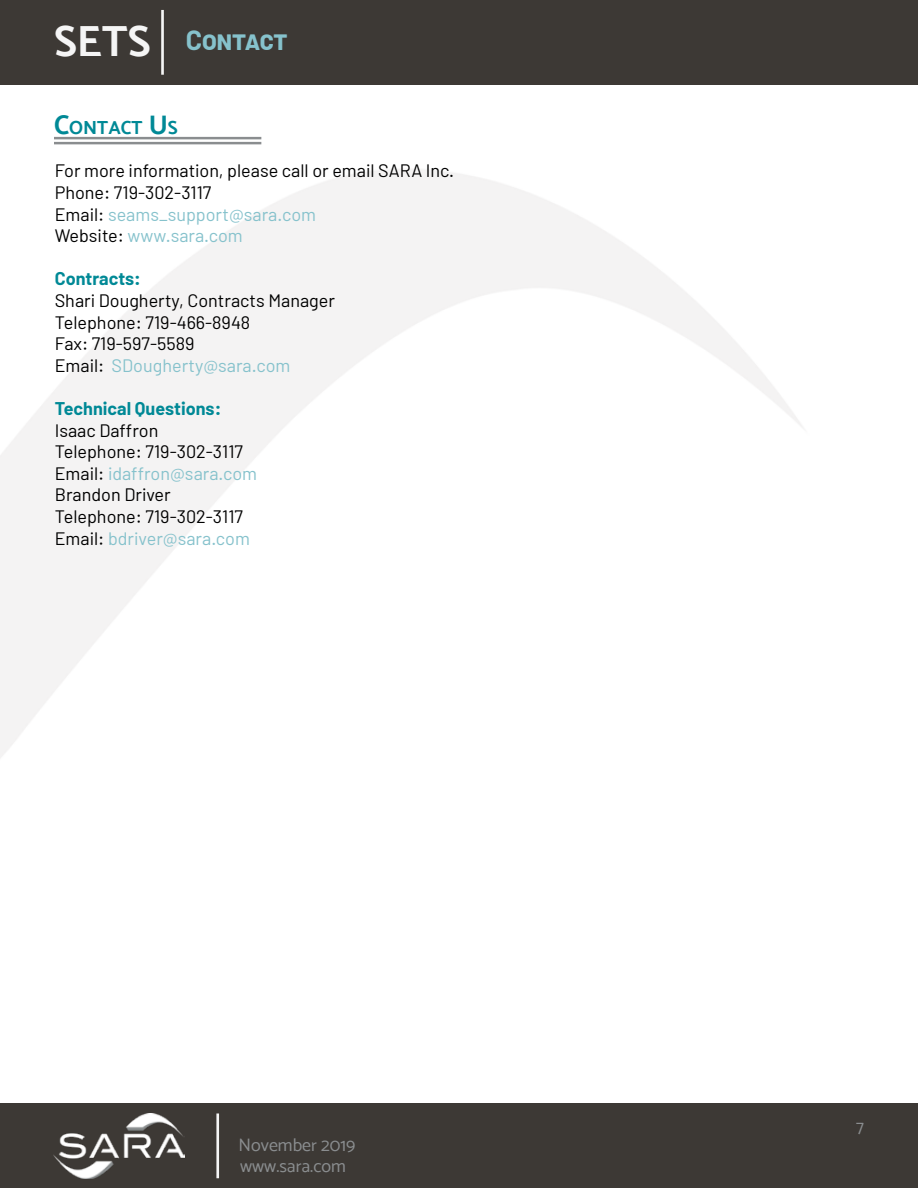
<style>
.page{position:relative;width:918px;height:1188px;background:#fff}
.page>*{position:absolute;margin:0;border:0;box-sizing:border-box;transform-origin:0 0}
.t1{font:700 43.5px "Catamaran";color:#f5f5f5}
.t2{font:700 27px "Barlow";color:#86c2cc}
.t3{font:700 18.9px "Catamaran";color:#008996}
.t4{font:18px/21.6px "Barlow";color:#000}
.t5{font:700 18px "Barlow";color:#008996}
.t6{font:18px "Catamaran";color:#8a8d8f}
.s1{font-size:27px}
.s2{color:#86c2cc}
</style>
<div class="page">
<img style="left:0;top:84px;width:810px;height:1020px">
<div style="left:0;top:0;width:918px;height:84px;background:#3d3935"></div>
<hr style="left:161px;top:10px;width:3px;height:65px;background:#f5f5f5">
<div style="left:0;top:1104px;width:918px;height:84px;background:#3d3935"></div>
<img style="left:54px;top:1113px;width:131px;height:65px">
<hr style="left:216px;top:1113px;width:3px;height:65px;background:#f5f5f5">
<div style="left:1px;top:454px;width:39px;height:89px;background:#f4f3f3"></div>
<img style="left:1px;top:84px;width:48px;height:370px">
<img style="left:0;top:80px;width:1px;height:670px">
<hr style="left:54px;top:137px;width:207px;height:2px;background:#8a8d8f">
<hr style="left:54px;top:142px;width:207px;height:2px;background:#8a8d8f">
<h1 class="t1" style="left:54px;top:15px;width:98px">SETS</h1>
<h2 class="t2" style="left:186px;top:23px;width:103px">Contact</h2>
<p class="t3" style="left:54px;top:117px;width:124px"><span class="s1">C</span>ONTACT <span class="s1">U</span>S</p>
<p class="t4" style="left:55px;top:160px;width:401px">For more information, please call or email SARA Inc.<br>Phone: 719-302-3117<br>Email: <span class="s2">seams_support@sara.com<br></span>Website: <span class="s2">www.sara.com</span></p>
<p class="t5" style="left:55px;top:268px;width:88px">Contracts:</p>
<p class="t4" style="left:55px;top:289px;width:282px">Shari Dougherty, Contracts Manager<br>Telephone: 719-466-8948<br>Fax: 719-597-5589<br>Email: <span class="s2">SDougherty@sara.com</span></p>
<p class="t5" style="left:55px;top:397px;width:168px">Technical Questions:</p>
<p class="t4" style="left:55px;top:419px;width:204px">Isaac Daffron<br>Telephone: 719-302-3117<br>Email: <span class="s2">idaffron@sara.com<br></span>Brandon Driver<br>Telephone: 719-302-3117<br>Email: <span class="s2">bdriver@sara.com</span></p>
<p class="t6" style="left:239px;top:1134px;width:118px">November 2019</p>
<p class="t6" style="left:240px;top:1155px;width:107px">www.sara.com</p>
<p class="t6" style="left:856px;top:1116px;width:9px">7</p>
</div>
